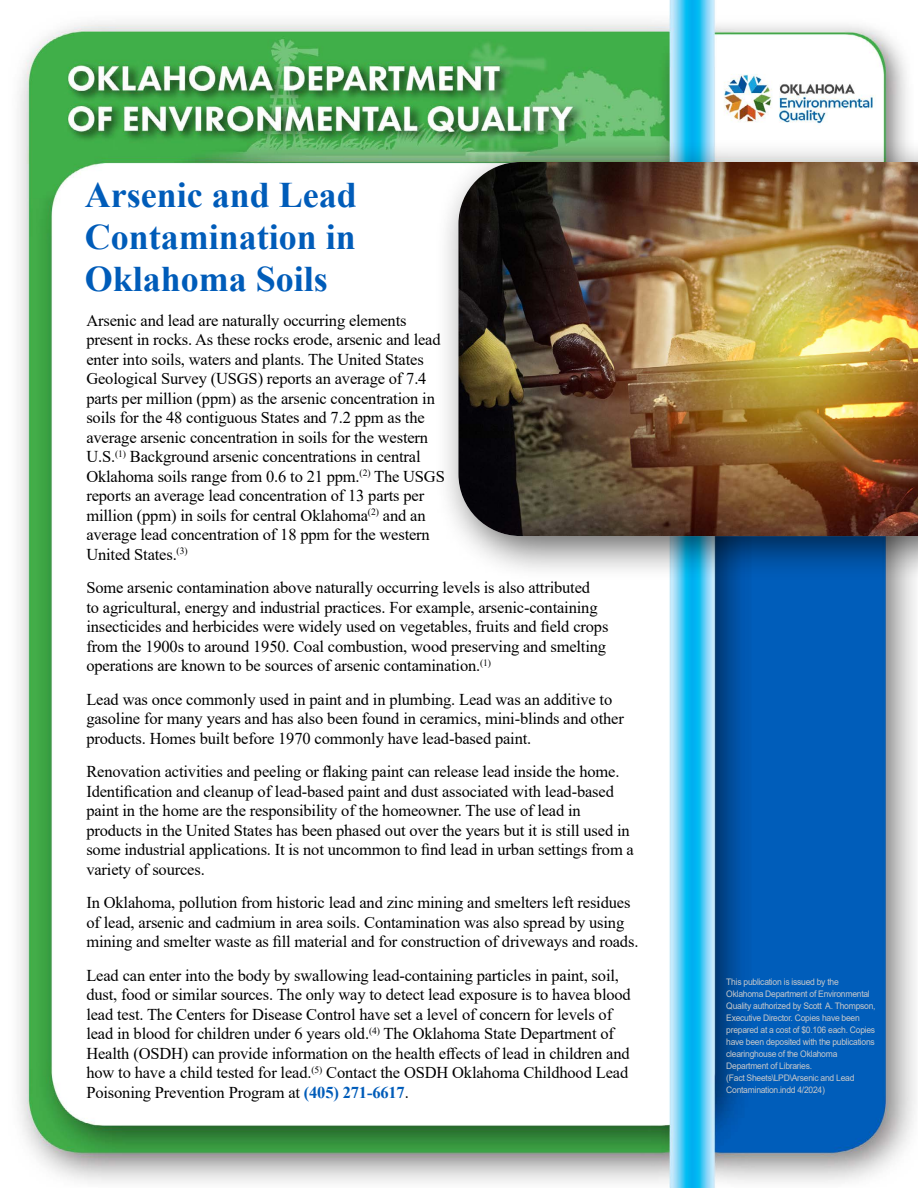
<style>
.page{position:relative;width:918px;height:1188px;background:#fff}
.page>*{position:absolute;margin:0;border:0;box-sizing:border-box;transform-origin:0 0}
.t1{font:700 36px/42px "Times New Roman";color:#005cb9;text-align:justify}
.t2{font:16.5px/19.5px "Times New Roman";letter-spacing:-.01em;color:#000}
.t3{font:9px/12px "Arial";letter-spacing:-.03em;color:#c7c8ca;scale:.95 1}
.s1{font-weight:700;color:#005cb9}
</style>
<div class="page">
<img style="left:18px;top:0;width:898px;height:1188px">
<div style="left:435px;top:138px;width:483px;height:444px;background:#000;opacity:.6"></div>
<img style="left:458px;top:162px;width:460px;height:374px">
<h1 class="t1" style="left:85px;top:173px;width:274px">Arsenic and Lead Contamination in Oklahoma Soils</h1>
<p class="t2" style="left:86px;top:310px;width:360px">Arsenic and lead are naturally occurring elements present in rocks. As these rocks erode, arsenic and lead enter into soils, waters and plants. The United States Geological Survey (USGS) reports an average of 7.4 parts per million (ppm) as the arsenic concentration in soils for the 48 contiguous States and 7.2 ppm as the average arsenic concentration in soils for the western U.S.<sup>(1)</sup> Background arsenic concentrations in central Oklahoma soils range from 0.6 to 21 ppm.<sup>(2)</sup> The USGS reports an average lead concentration of 13 parts per million (ppm) in soils for central Oklahoma<sup>(2)</sup> and an average lead concentration of 18 ppm for the western United States.<sup>(3)</sup></p>
<p class="t2" style="left:86px;top:577px;width:524px">Some arsenic contamination above naturally occurring levels is also attributed<br>to agricultural, energy and industrial practices. For example, arsenic-containing insecticides and herbicides were widely used on vegetables, fruits and field crops from the 1900s to around 1950. Coal combustion, wood preserving and smelting operations are known to be sources of arsenic contamination.<sup>(1)</sup></p>
<p class="t2" style="left:86px;top:689px;width:539px">Lead was once commonly used in paint and in plumbing. Lead was an additive to gasoline for many years and has also been found in ceramics, mini-blinds and other products. Homes built before 1970 commonly have lead-based paint.</p>
<p class="t2" style="left:86px;top:762px;width:549px">Renovation activities and peeling or flaking paint can release lead inside the home.<br>Identification and cleanup of lead-based paint and dust associated with lead-based paint in the home are the responsibility of the homeowner. The use of lead in products in the United States has been phased out over the years but it is still used in some industrial applications. It is not uncommon to find lead in urban settings from a variety of sources.</p>
<p class="t2" style="left:86px;top:893px;width:554px">In Oklahoma, pollution from historic lead and zinc mining and smelters left residues of lead, arsenic and cadmium in area soils. Contamination was also spread by using mining and smelter waste as fill material and for construction of driveways and roads.</p>
<p class="t2" style="left:86px;top:965px;width:546px">Lead can enter into the body by swallowing lead-containing particles in paint, soil, dust, food or similar sources. The only way to detect lead exposure is to havea blood lead test. The Centers for Disease Control have set a level of concern for levels of lead in blood for children under 6 years old.<sup>(4)</sup> The Oklahoma State Department of Health (OSDH) can provide information on the health effects of lead in children and how to have a child tested for lead.<sup>(5)</sup> Contact the OSDH Oklahoma Childhood Lead Poisoning Prevention Program at <span class="s1">(405) 271-6617</span>.</p>
<p class="t3" style="left:726px;top:976px;width:159px">This publication is issued by the Oklahoma Department of Environmental Quality authorized by Scott A. Thompson, Executive Director. Copies have been prepared at a cost of $0.106 each. Copies have been deposited with the publications clearinghouse of the Oklahoma Department of Libraries.<br>(Fact Sheets\LPD\Arsenic and Lead Contamination.indd 4/2024)</p>
</div>
